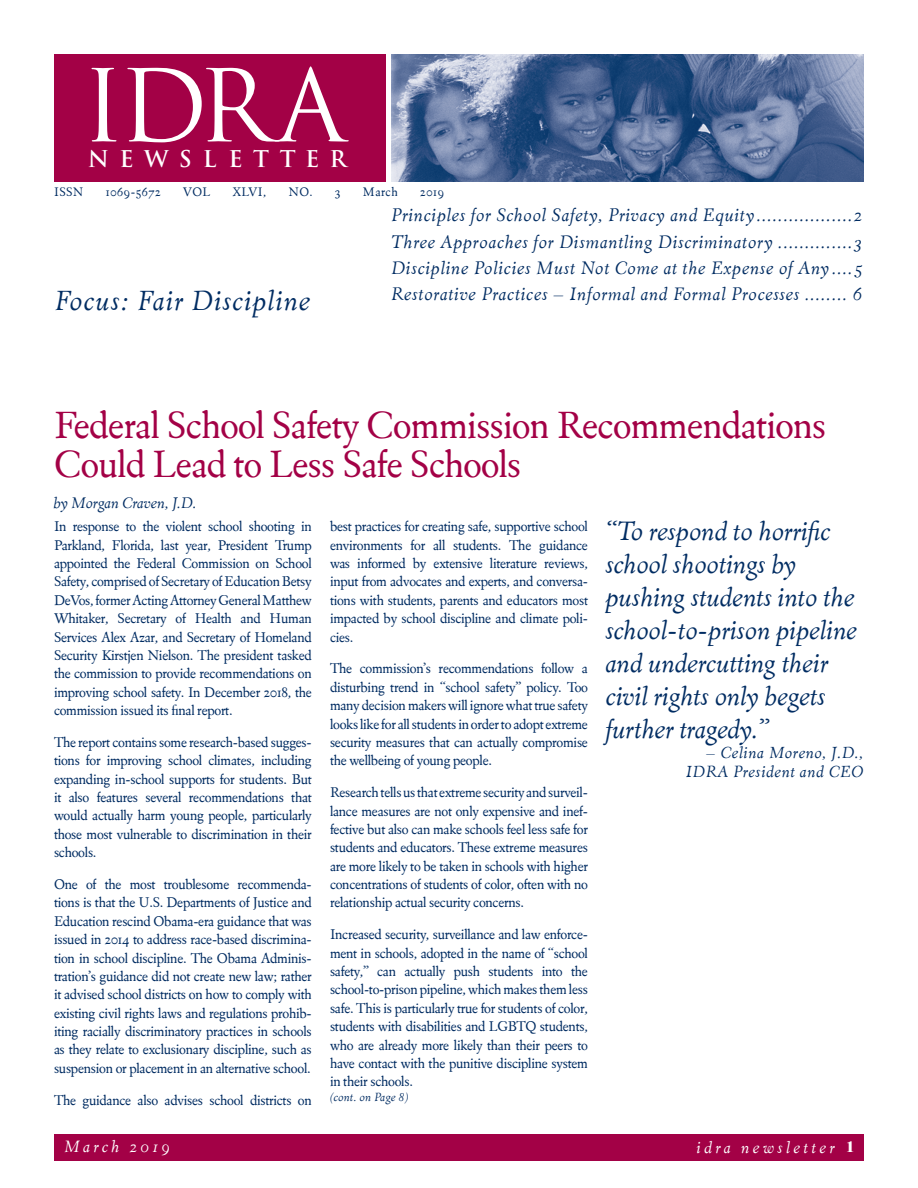
<style>
.page{position:relative;width:918px;height:1188px;background:#fff}
.page>*{position:absolute;margin:0;border:0;box-sizing:border-box;transform-origin:0 0}
.t1{font:97.5px "Trajan Pro";color:#fff}
.t2{font:39px "Eldorado Text";letter-spacing:-.02em;color:#a30146}
.t3{font:italic 28.5px "Eldorado Text";letter-spacing:.04em;color:#002c62}
.quote{font:italic 27px/33px "Eldorado Text";color:#002c62}
.t4{font:700 22.5px "Trajan Pro";letter-spacing:.465em;color:#fff}
.t5{font:italic 18.6px "Eldorado Text";letter-spacing:.04em;color:#002c62}
.t6{font:italic 16.8px "Eldorado Text";letter-spacing:.2em;color:#fff}
.quote-2{font:italic 16.5px "Eldorado Text";letter-spacing:.04em;color:#002c62}
.t7{font:italic 15.75px "Eldorado Text";color:#002c62}
.t8{font:700 15px "Inflex MT Std";color:#fff}
.body{font:14.4px/18.3px "Eldorado Text";letter-spacing:-.02em;color:#002c62;text-align:justify}
.t9{font:12.75px "Eldorado Text";letter-spacing:.04em;color:#002c62}
.body-2{font:italic 12px "Eldorado Text";letter-spacing:.01em;color:#002c62}
</style>
<div class="page">
<div style="left:54px;top:1134px;width:810px;height:27px;background:#a30146"></div>
<div style="left:54px;top:54px;width:331px;height:128px;background:#a30146"></div>
<img style="left:392px;top:54px;width:472px;height:128px">
<p class="t1" style="left:81px;top:44px;width:265px">IDRA</p>
<p class="t4" style="left:88px;top:144px;width:260px">NEWSLETTER</p>
<p class="t9" style="left:54px;top:184px;width:31px">ISSN</p>
<p class="t9" style="left:106px;top:184px;width:57px">1069-5672</p>
<p class="t9" style="left:183px;top:184px;width:29px">VOL</p>
<p class="t9" style="left:233px;top:184px;width:35px">XLVI,</p>
<p class="t9" style="left:289px;top:184px;width:53px">NO. 3</p>
<p class="t9" style="left:363px;top:184px;width:37px">March</p>
<p class="t9" style="left:420px;top:184px;width:25px">2019</p>
<p class="t3" style="left:55px;top:284px;width:257px">Focus: Fair Discipline</p>
<p class="t5" style="left:392px;top:205px;width:473px">Principles for School Safety, Privacy and Equity..................2</p>
<p class="t5" style="left:392px;top:231px;width:473px">Three Approaches for Dismantling Discriminatory ..............3</p>
<p class="t5" style="left:392px;top:257px;width:473px">Discipline Policies Must Not Come at the Expense of Any....5</p>
<p class="t5" style="left:392px;top:283px;width:473px">Restorative Practices – Informal and Formal Processes ........ 6</p>
<p class="t2" style="left:54px;top:402px;width:774px">Federal School Safety Commission Recommendations</p>
<p class="t2" style="left:54px;top:441px;width:469px">Could Lead to Less Safe Schools</p>
<p class="t7" style="left:54px;top:494px;width:144px">by Morgan Craven, J.D.</p>
<p class="body" style="left:54px;top:518px;width:259px">In response to the violent school shooting in Parkland, Florida, last year, President Trump appointed the Federal Commission on School Safety, comprised of Secretary of Education Betsy DeVos, former Acting Attorney General Matthew Whitaker, Secretary of Health and Human Services Alex Azar, and Secretary of Homeland Security Kirstjen Nielson. The president tasked the commission to provide recommendations on improving school safety. In December 2018, the commission issued its final report.</p>
<p class="body" style="left:54px;top:733px;width:259px">The report contains some research-based sugges&shy;tions for improving school climates, including expanding in-school supports for students. But it also features several recommendations that would actually harm young people, particularly those most vulnerable to discrimination in their schools.</p>
<p class="body" style="left:54px;top:875px;width:259px">One of the most troublesome recommenda&shy;tions is that the U.S. Departments of Justice and Education rescind Obama-era guidance that was issued in 2014 to address race-based discrimina&shy;tion in school discipline. The Obama Adminis&shy;tration’s guidance did not create new law; rather it advised school districts on how to comply with existing civil rights laws and regulations prohib&shy;iting racially discriminatory practices in schools as they relate to exclusionary discipline, such as suspension or placement in an alternative school.</p>
<p class="body" style="left:54px;top:1091px;width:259px">The guidance also advises school districts on</p>
<p class="body" style="left:330px;top:518px;width:260px">best practices for creating safe, supportive school environments for all students. The guidance was informed by extensive literature reviews, input from advocates and experts, and conversa&shy;tions with students, parents and educators most impacted by school discipline and climate poli&shy;cies.</p>
<p class="body" style="left:330px;top:660px;width:260px">The commission’s recommendations follow a disturbing trend in “school safety” policy. Too many decision makers will ignore what true safety looks like for all students in order to adopt extreme security measures that can actually compromise the wellbeing of young people.</p>
<p class="body" style="left:330px;top:783px;width:260px">Research tells us that extreme security and surveil&shy;lance measures are not only expensive and inef&shy;fective but also can make schools feel less safe for students and educators. These extreme measures are more likely to be taken in schools with higher concentrations of students of color, often with no relationship actual security concerns.</p>
<p class="body" style="left:330px;top:926px;width:260px">Increased security, surveillance and law enforce&shy;ment in schools, adopted in the name of “school safety,” can actually push students into the school-to-prison pipeline, which makes them less safe. This is particularly true for students of color, students with disabilities and LGBTQ students, who are already more likely than their peers to have contact with the punitive discipline system in their schools.</p>
<p class="body-2" style="left:330px;top:1090px;width:80px">(cont. on Page 8)</p>
<p class="quote" style="left:606px;top:515px;width:253px">“To respond to horrific school shootings by pushing students into the school-to-prison pipeline and undercutting their civil rights only begets further tragedy.”</p>
<p class="quote-2" style="left:706px;top:743px;width:159px">– Celina Moreno, J.D.,</p>
<p class="quote-2" style="left:686px;top:763px;width:179px">IDRA President and CEO</p>
<p class="t6" style="left:64px;top:1137px;width:107px">March 2019</p>
<p class="t6" style="left:697px;top:1138px;width:140px">idra newsletter</p>
<p class="t8" style="left:846px;top:1138px;width:9px">1</p>
</div>
